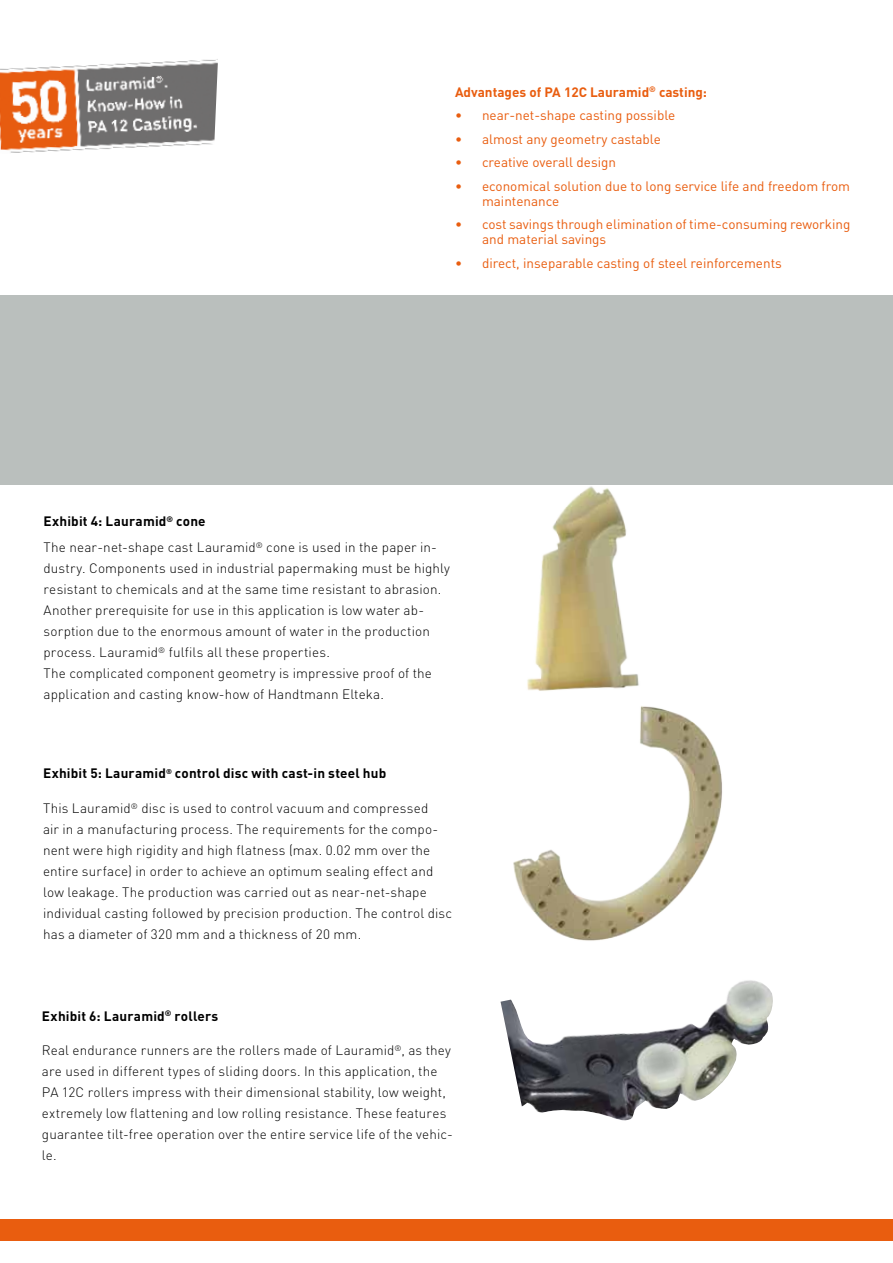
<style>
.page{position:relative;width:893px;height:1263px;background:#fff}
.page>*{position:absolute;margin:0;border:0;box-sizing:border-box;transform-origin:0 0}
.t1{font:300 13.5px/21px "DINOT";letter-spacing:.01em;color:#000}
.t2{font:13.5px/15px "DINOT";color:#e95d0f}
.t3{font:700 13.5px "DINOT";letter-spacing:.015em;color:#000}
.t4{font:700 13.5px "DINOT";color:#e95d0f}
.s1{font-weight:700}
</style>
<div class="page">
<div style="left:0;top:295px;width:893px;height:189px;background:#babfbd"></div>
<div style="left:0;top:1219px;width:893px;height:21px;background:#e95d0f"></div>
<img style="left:432px;top:484px;width:314px;height:187px">
<img style="left:500px;top:980px;width:273px;height:140px">
<img style="left:0;top:59px;width:218px;height:94px">
<img style="left:513px;top:671px;width:209px;height:270px">
<p class="t4" style="left:455px;top:83px;width:254px">Advantages of PA 12C Lauramid<sup>®</sup> casting:</p>
<p class="t2" style="left:455px;top:108px;width:222px">• near-net-shape casting possible</p>
<p class="t2" style="left:455px;top:131px;width:207px">• almost any geometry castable</p>
<p class="t2" style="left:455px;top:155px;width:163px">• creative overall design</p>
<p class="t2" style="left:482px;top:178px;width:370px;text-indent:-27px">• economical solution due to long service life and freedom from maintenance</p>
<p class="t2" style="left:482px;top:217px;width:370px;text-indent:-27px">• cost savings through elimination of time-consuming reworking and material savings</p>
<p class="t2" style="left:455px;top:255px;width:328px">• direct, inseparable casting of steel reinforcements</p>
<p class="t1" style="left:44px;top:508px;width:395px;line-height:26.1px"><span class="s1">Exhibit 4: Lauramid</span><sup>®</sup> <span class="s1">cone<br></span>The near-net-shape cast Lauramid<sup>®</sup> cone is used in the paper in-</p>
<p class="t1" style="left:44px;top:558px;width:408px">dustry. Components used in industrial papermaking must be highly resistant to chemicals and at the same time resistant to abrasion.<br>Another prerequisite for use in this application is low water ab&shy;sorption due to the enormous amount of water in the production process. Lauramid<sup>®</sup> fulfils all these properties.<br>The complicated component geometry is impressive proof of the application and casting know-how of Handtmann Elteka.</p>
<p class="t3" style="left:43px;top:764px;width:345px">Exhibit 5: Lauramid<sup>®</sup> control disc with cast-in steel hub</p>
<p class="t1" style="left:43px;top:797px;width:411px">This Lauramid<sup>®</sup> disc is used to control vacuum and compressed<br>air in a manufacturing process. The requirements for the compo&shy;nent were high rigidity and high flatness (max. 0.02 mm over the entire surface) in order to achieve an optimum sealing effect and low leakage. The production was carried out as near-net-shape individual casting followed by precision production. The control disc has a diameter of 320 mm and a thickness of 20 mm.</p>
<p class="t3" style="left:42px;top:1007px;width:178px">Exhibit 6: Lauramid<sup>®</sup> rollers</p>
<p class="t1" style="left:42px;top:1040px;width:413px">Real endurance runners are the rollers made of Lauramid<sup>®</sup>, as they are used in different types of sliding doors. In this application, the PA 12C rollers impress with their dimensional stability, low weight, extremely low flattening and low rolling resistance. These features guarantee tilt-free operation over the entire service life of the vehic&shy;le.</p>
</div>
